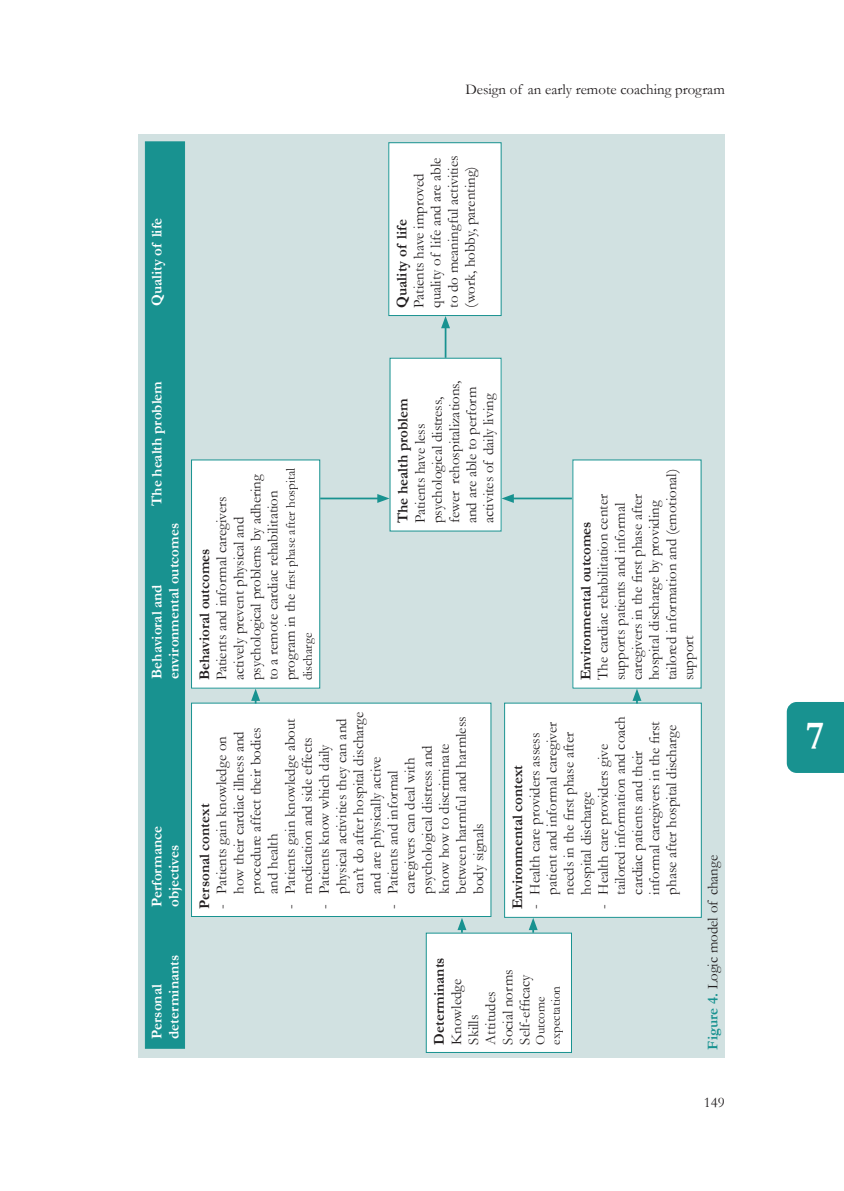
<style>
.page{position:relative;width:844px;height:1191px;background:#fff}
.page>*{position:absolute;margin:0;border:0;box-sizing:border-box;transform-origin:0 0}
.t1{font:700 40.25px "Garamond";color:#fff}
.t2{font:14.88px/17.2px "Garamond";color:#231f20}
.t3{font:700 14.88px "Garamond";color:#231f20}
.t4{font:700 14.88px/17.2px "Garamond";color:#fff}
.t5{font:13.12px/17.2px "Garamond";color:#231f20}
.s1{font-size:14.88px}
.s2{font-weight:700;color:#189290}
</style>
<div class="page">
<div style="left:786px;top:702px;width:57px;height:71px;background:#189290"></div>
<div style="left:138px;top:134px;width:586px;height:923px;background:#d1e1e1"></div>
<div style="left:191px;top:703px;width:300px;height:213px;background:#fff"></div>
<div style="left:191px;top:702px;width:300px;height:215px;border:1px solid #189290"></div>
<div style="left:191px;top:460px;width:128px;height:228px;background:#fff"></div>
<div style="left:191px;top:459px;width:129px;height:229px;border:1px solid #189290"></div>
<div style="left:390px;top:358px;width:111px;height:173px;background:#fff"></div>
<div style="left:388px;top:143px;width:113px;height:172px;background:#fff"></div>
<div style="left:388px;top:142px;width:113px;height:174px;border:1px solid #189290"></div>
<div style="left:426px;top:933px;width:145px;height:119px;background:#fff"></div>
<div style="left:425px;top:932px;width:146px;height:121px;border:1px solid #189290"></div>
<div style="left:572px;top:460px;width:129px;height:228px;background:#fff"></div>
<div style="left:504px;top:703px;width:197px;height:214px;background:#fff"></div>
<hr style="left:444px;top:325px;width:2px;height:33px;background:#189290">
<svg style="left:441px;top:316px;width:9px;height:12px"></svg>
<svg style="left:457px;top:918px;width:9px;height:14px"></svg>
<svg style="left:251px;top:688px;width:9px;height:15px"></svg>
<svg style="left:632px;top:688px;width:9px;height:15px"></svg>
<hr style="left:511px;top:497px;width:60px;height:2px;background:#189290">
<svg style="left:501px;top:494px;width:12px;height:9px"></svg>
<svg style="left:528px;top:917px;width:9px;height:15px"></svg>
<div style="left:145px;top:141px;width:40px;height:907px;background:#189290"></div>
<hr style="left:320px;top:497px;width:60px;height:2px;background:#189290">
<svg style="left:377px;top:494px;width:12px;height:9px"></svg>
<p class="t4" style="left:148px;top:306px;width:90px;rotate:-90deg">Quality of life</p>
<p class="t2" style="left:465px;top:80px;width:261px">Design of an early remote coaching program</p>
<p class="t2" style="left:410px;top:308px;width:154px;rotate:-90deg">Patients have improved quality of life and are able to do meaningful activities (work, hobby, parenting)</p>
<p class="t3" style="left:391px;top:308px;width:90px;rotate:-90deg">Quality of life</p>
<p class="t4" style="left:148px;top:506px;width:126px;rotate:-90deg">The health problem</p>
<p class="t4" style="left:148px;top:678px;width:157px;rotate:-90deg">Behavioral and environmental outcomes</p>
<p class="t4" style="left:148px;top:907px;width:82px;rotate:-90deg">Performance objectives</p>
<p class="t4" style="left:148px;top:1038px;width:85px;rotate:-90deg">Personal determinants</p>
<p class="t2" style="left:212px;top:680px;width:208px;rotate:-90deg">Patients and informal caregivers actively prevent physical and psychological problems by adhering to a remote cardiac rehabilitation</p>
<p class="t5" style="left:281px;top:680px;width:214px;rotate:-90deg"><span class="s1">program in the</span> first phase after hospital discharge</p>
<p class="t3" style="left:194px;top:680px;width:133px;rotate:-90deg">Behavioral outcomes</p>
<p class="t2" style="left:411px;top:523px;width:144px;rotate:-90deg">Patients have less psychological distress, fewer rehospitalizations, and are able to perform activites of daily living</p>
<p class="t3" style="left:392px;top:523px;width:126px;rotate:-90deg">The health problem</p>
<p class="t2" style="left:593px;top:680px;width:213px;rotate:-90deg">The cardiac rehabilitation center supports patients and informal caregivers in the first phase after hospital discharge by providing tailored information and (emotional) support</p>
<p class="t3" style="left:575px;top:680px;width:160px;rotate:-90deg">Environmental outcomes</p>
<p class="t2" style="left:212px;top:893px;width:168px;text-indent:-15px;rotate:-90deg">- Patients gain knowledge on how their cardiac illness and procedure affect their bodies and health</p>
<p class="t2" style="left:281px;top:908px;width:192px;text-align:center;rotate:-90deg">- Patients gain knowledge about medication and side effects</p>
<p class="t2" style="left:315px;top:893px;width:184px;text-indent:-15px;rotate:-90deg">- Patients know which daily physical activities they can and can’t do after hospital discharge and are physically active</p>
<p class="t2" style="left:384px;top:893px;width:179px;text-indent:-15px;rotate:-90deg">- Patients and informal caregivers can deal with psychological distress and know how to discriminate between harmful and harmless body signals</p>
<p class="t3" style="left:194px;top:908px;width:106px;rotate:-90deg">Personal context</p>
<p class="t2" style="left:525px;top:894px;width:174px;text-indent:-15px;rotate:-90deg">- Health care providers assess patient and informal caregiver needs in the first phase after hospital discharge</p>
<p class="t2" style="left:594px;top:894px;width:180px;text-indent:-15px;rotate:-90deg">- Health care providers give tailored information and coach cardiac patients and their informal caregivers in the first phase after hospital discharge</p>
<p class="t3" style="left:507px;top:909px;width:146px;rotate:-90deg">Environmental context</p>
<p class="t3" style="left:429px;top:1044px;width:89px;rotate:-90deg">Determinants</p>
<p class="t2" style="left:447px;top:1044px;width:77px;rotate:-90deg">Knowledge<br>Skills<br>Attitudes<br>Social norms<br>Self-efficacy</p>
<p class="t5" style="left:532px;top:1044px;width:60px;line-height:15px;rotate:-90deg">Outcome expectation</p>
<p class="t2" style="left:703px;top:1049px;width:196px;rotate:-90deg"><span class="s2">Figure 4.</span> Logic model of change</p>
<p class="t2" style="left:703px;top:1093px;width:22px">149</p>
<h1 class="t1" style="left:805px;top:708px;width:20px">7</h1>
</div>
